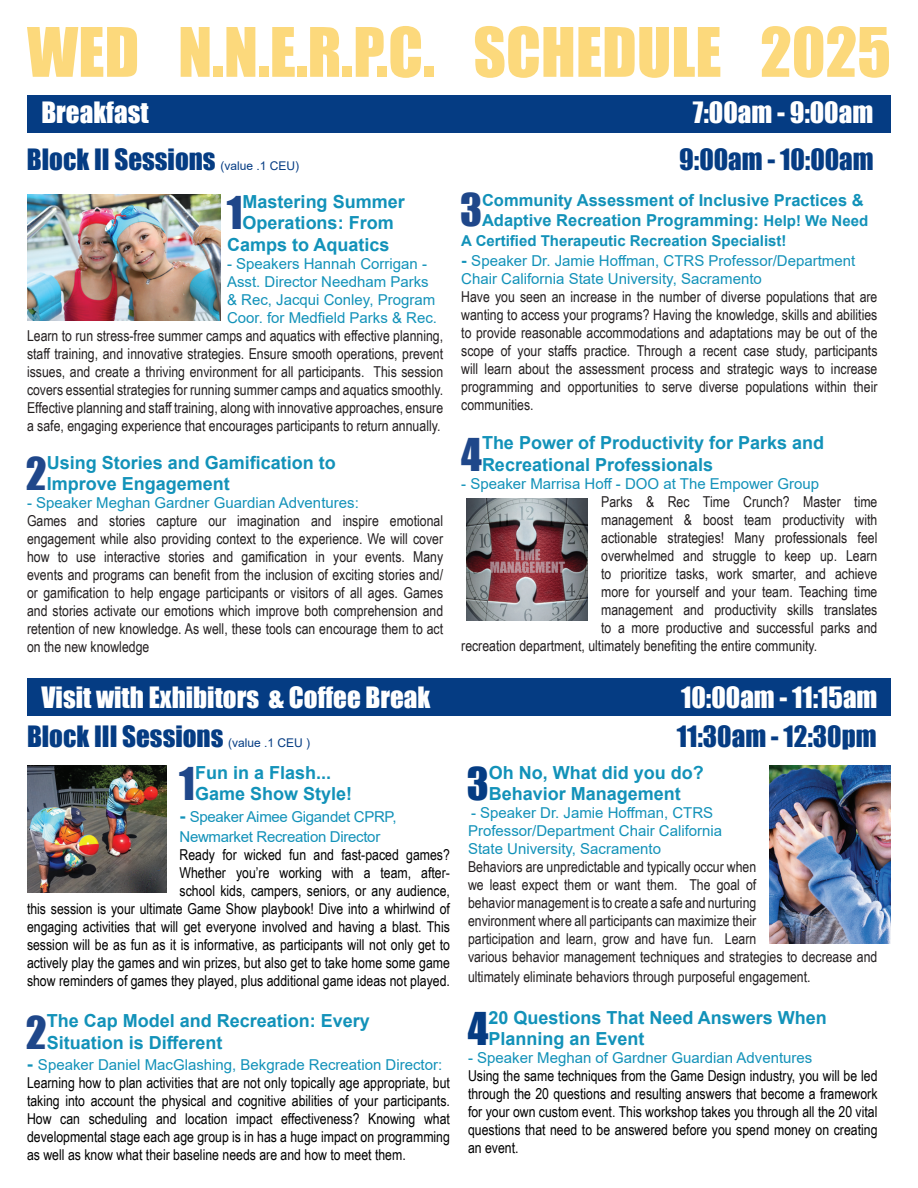
<style>
.page{position:relative;width:918px;height:1188px;background:#fff}
.page>*{position:absolute;margin:0;border:0;box-sizing:border-box;transform-origin:0 0}
.t1{font:63px "Impact";color:#fcd97c}
.t2{font:41.55px "Impact";color:#1f478a}
.t3{font:41.55px "Impact";color:#053c83}
.t4{font:27px "Impact";color:#fff}
.t5{font:27px "Impact";color:#053c83}
.t6{font:700 18px/21.6px "Arial";color:#1292b9}
.t7{font:700 16.5px/19.8px "Arial";color:#1292b9}
.t8{font:15px/18px "Arial Narrow";color:#231f20;text-align:justify}
.t9{font:15px/18px "Arial Narrow";color:#000;text-align:justify}
.t10{font:15px/18px "Arial";color:#1292b9}
.t11{font:15px/19.8px "Arial";letter-spacing:-.02em;color:#1292b9}
.t12{font:700 15px "Arial";color:#1292b9}
.t13{font:12px "Arial";color:#053c83}
.s1{font-size:15px}
.s2{font-weight:700;font-size:16.5px}
.s3{font-weight:700;font-size:18px}
</style>
<div class="page">
<div style="left:27px;top:678px;width:864px;height:38px;background:#053c83"></div>
<div style="left:27px;top:95px;width:864px;height:38px;background:#053c83"></div>
<img style="left:27px;top:194px;width:193px;height:127px">
<img style="left:27px;top:766px;width:139px;height:126px">
<img style="left:770px;top:766px;width:121px;height:178px">
<img style="left:467px;top:499px;width:121px;height:121px">
<h1 class="t1" style="left:27px;top:3px;width:866px">WED N.N.E.R.P.C. SCHEDULE 2025</h1>
<h3 class="t4" style="left:41px;top:91px;width:109px">Breakfast</h3>
<h3 class="t4" style="left:693px;top:91px;width:182px">7:00am - 9:00am</h3>
<h3 class="t5" style="left:27px;top:139px;width:190px">Block II Sessions</h3>
<p class="t13" style="left:220px;top:158px;width:80px">(value .1 CEU)</p>
<h2 class="t2" style="left:227px;top:181px;width:17px">1</h2>
<p class="t6" style="left:243px;top:191px;width:164px">Mastering Summer</p>
<p class="t6" style="left:243px;top:212px;width:153px">Operations: From</p>
<p class="t6" style="left:227px;top:234px;width:164px">Camps to Aquatics</p>
<p class="t10" style="left:227px;top:254px;width:212px">- Speakers Hannah Corrigan -<br>Asst. Director Needham Parks &amp; Rec, Jacqui Conley, Program<br>Coor. for Medfield Parks &amp; Rec.</p>
<p class="t8" style="left:27px;top:326px;width:418px">Learn to run stress-free summer camps and aquatics with effective planning, staff training, and innovative strategies. Ensure smooth operations, prevent issues, and create a thriving environment for all participants. This session covers essential strategies for running summer camps and aquatics smoothly.<br>Effective planning and staff training, along with innovative approaches, ensure a safe, engaging experience that encourages participants to return annually.</p>
<h2 class="t2" style="left:26px;top:442px;width:22px">2</h2>
<p class="t6" style="left:47px;top:452px;width:291px">Using Stories and Gamification to<br>Improve Engagement</p>
<p class="t10" style="left:27px;top:494px;width:333px">- Speaker Meghan Gardner Guardian Adventures:</p>
<p class="t8" style="left:27px;top:511px;width:418px">Games and stories capture our imagination and inspire emotional engagement while also providing context to the experience. We will cover how to use interactive stories and gamification in your events. Many events and programs can benefit from the inclusion of exciting stories and/ or gamification to help engage participants or visitors of all ages. Games and stories activate our emotions which improve both comprehension and retention of new knowledge. As well, these tools can encourage them to act on the new knowledge</p>
<h3 class="t5" style="left:679px;top:139px;width:196px">9:00am - 10:00am</h3>
<h2 class="t2" style="left:460px;top:178px;width:24px">3</h2>
<p class="t7" style="left:482px;top:191px;width:388px">Community Assessment of Inclusive Practices &amp;<br>Adaptive Recreation Programming: <span class="s1">Help! We Need</span></p>
<p class="t12" style="left:461px;top:230px;width:327px">A Certified Therapeutic Recreation Specialist!</p>
<p class="t10" style="left:461px;top:251px;width:396px"><span class="s2">-</span> Speaker Dr. Jamie Hoffman, CTRS Professor/Department<br>Chair California State University, Sacramento</p>
<p class="t8" style="left:461px;top:287px;width:418px">Have you seen an increase in the number of diverse populations that are wanting to access your programs? Having the knowledge, skills and abilities to provide reasonable accommodations and adaptations may be out of the scope of your staffs practice. Through a recent case study, participants will learn about the assessment process and strategic ways to increase programming and opportunities to serve diverse populations within their communities.</p>
<h2 class="t2" style="left:461px;top:422px;width:22px">4</h2>
<p class="t6" style="left:482px;top:432px;width:344px">The Power of Productivity for Parks and<br>Recreational Professionals</p>
<p class="t10" style="left:461px;top:475px;width:359px">- Speaker Marrisa Hoff - DOO at The Empower Group</p>
<p class="t8" style="left:601px;top:492px;width:278px">Parks &amp; Rec Time Crunch? Master time</p>
<p class="t8" style="left:601px;top:510px;width:278px">management &amp; boost team productivity with</p>
<p class="t8" style="left:601px;top:528px;width:278px">actionable strategies! Many professionals feel</p>
<p class="t8" style="left:601px;top:546px;width:278px">overwhelmed and struggle to keep up. Learn</p>
<p class="t8" style="left:601px;top:564px;width:278px">to prioritize tasks, work smarter, and achieve</p>
<p class="t8" style="left:601px;top:582px;width:278px">more for yourself and your team. Teaching time</p>
<p class="t8" style="left:601px;top:600px;width:278px">management and productivity skills translates</p>
<p class="t8" style="left:601px;top:618px;width:278px">to a more productive and successful parks and</p>
<p class="t8" style="left:461px;top:636px;width:358px">recreation department, ultimately benefiting the entire community.</p>
<h3 class="t4" style="left:42px;top:676px;width:390px">Visit with Exhibitors &amp; Coffee Break</h3>
<h3 class="t4" style="left:681px;top:676px;width:198px">10:00am - 11:15am</h3>
<h3 class="t5" style="left:27px;top:716px;width:198px">Block III Sessions</h3>
<h3 class="t5" style="left:677px;top:716px;width:201px">11:30am - 12:30pm</h3>
<p class="t13" style="left:228px;top:735px;width:84px">(value .1 CEU )</p>
<h2 class="t2" style="left:179px;top:752px;width:17px">1</h2>
<p class="t6" style="left:195px;top:762px;width:159px">Fun in a Flash...<br>Game Show Style!</p>
<p class="t11" style="left:180px;top:807px;width:219px"><span class="s3">-</span> Speaker Aimee Gigandet CPRP,<br>Newmarket Recreation Director</p>
<p class="t9" style="left:27px;top:845px;width:425px;text-align:right">Ready for wicked fun and fast-paced games?<br>Whether you’re working with a team, after-<br>school kids, campers, seniors, or any audience,<br>this session is your ultimate Game Show playbook! Dive into a whirlwind of engaging activities that will get everyone involved and having a blast. This session will be as fun as it is informative, as participants will not only get to actively play the games and win prizes, but also get to take home some game show reminders of games they played, plus additional game ideas not played.</p>
<h2 class="t2" style="left:26px;top:1000px;width:22px">2</h2>
<p class="t6" style="left:47px;top:1010px;width:325px">The Cap Model and Recreation: Every<br>Situation is Different</p>
<p class="t10" style="left:27px;top:1056px;width:417px"><span class="s3">-</span> Speaker Daniel MacGlashing, Bekgrade Recreation Director:</p>
<p class="t9" style="left:27px;top:1074px;width:425px">Learning how to plan activities that are not only topically age appropriate, but taking into account the physical and cognitive abilities of your participants.<br>How can scheduling and location impact effectiveness? Knowing what developmental stage each age group is in has a huge impact on programming as well as know what their baseline needs are and how to meet them.</p>
<h2 class="t3" style="left:467px;top:752px;width:24px">3</h2>
<p class="t6" style="left:489px;top:762px;width:217px">Oh No, What did you do?<br>Behavior Management</p>
<p class="t10" style="left:468px;top:804px;width:256px">- Speaker Dr. Jamie Hoffman, CTRS<br>Professor/Department Chair California<br>State University, Sacramento</p>
<p class="t8" style="left:468px;top:858px;width:411px;text-align:left">Behaviors are unpredictable and typically occur when<br>we least expect them or want them. The goal of<br>behavior management is to create a safe and nurturing<br>environment where all participants can maximize their<br>participation and learn, grow and have fun. Learn<br>various behavior management techniques and strategies to decrease and</p>
<p class="t8" style="left:468px;top:967px;width:344px">ultimately eliminate behaviors through purposeful engagement.</p>
<h2 class="t3" style="left:468px;top:997px;width:22px">4</h2>
<p class="t6" style="left:489px;top:1007px;width:340px">20 Questions That Need Answers When<br>Planning an Event</p>
<p class="t10" style="left:468px;top:1049px;width:346px">- Speaker Meghan of Gardner Guardian Adventures</p>
<p class="t9" style="left:468px;top:1066px;width:411px">Using the same techniques from the Game Design industry, you will be led through the 20 questions and resulting answers that become a framework for your own custom event. This workshop takes you through all the 20 vital questions that need to be answered before you spend money on creating an event.</p>
</div>
